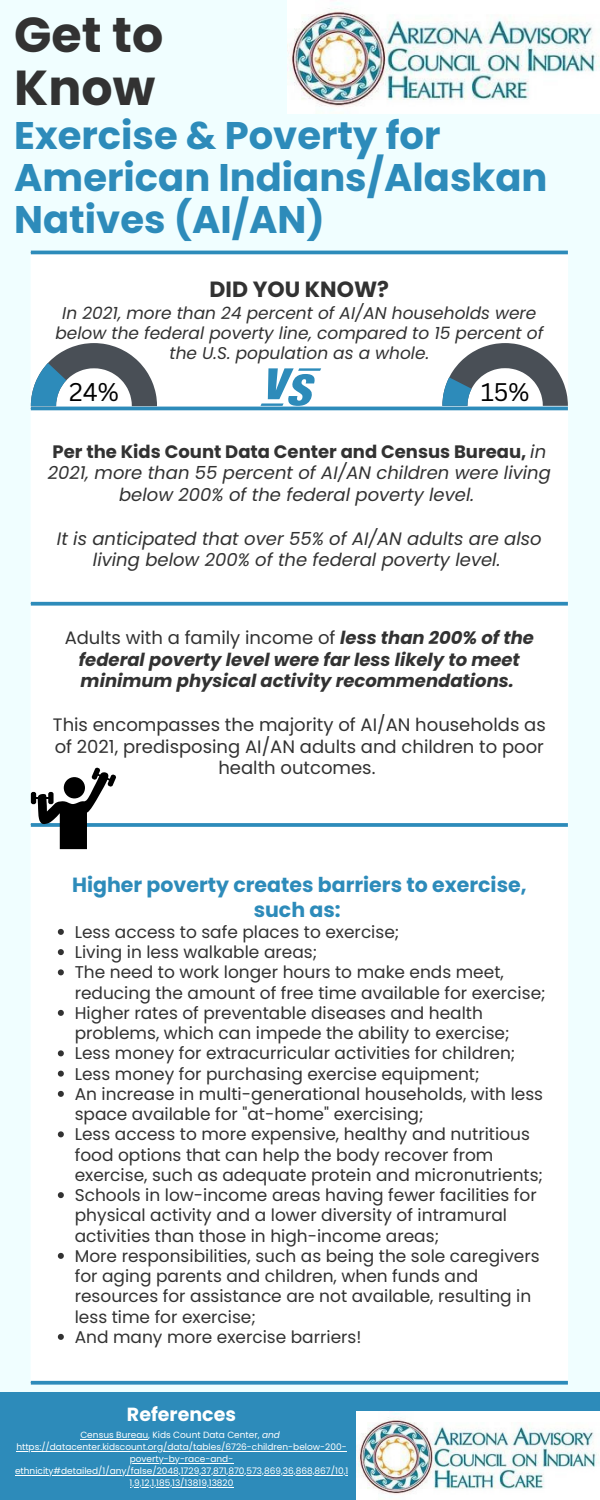
<style>
.page{position:relative;width:600px;height:1500px;background:#f0feff}
.page>*{position:absolute;margin:0;border:0;box-sizing:border-box;transform-origin:0 0}
.t1{font:700 49.1px/53.2px "Poppins";color:#323232}
.t2{font:700 38.5px/42px "Poppins";color:#2d8bba}
.t3{font:24.9px "Canva Sans";color:#000}
.t4{font:24.8px "Canva Sans";color:#000}
.t5{font:700 22px "Poppins";color:#323232}
.t6{font:700 20.5px/24.8px "Poppins";color:#2d8bba;text-align:center}
.t7{font:700 19px "Poppins";color:#fff}
.t8{font:italic 18px/21.8px "Poppins";color:#323232;text-align:center}
.t9{font:italic 700 18px/21.8px "Poppins";color:#323232;text-align:center}
.t10{font:18px/21.8px "Poppins";color:#323232;text-align:center}
.t11{font:17px/20.2px "Poppins";color:#323232}
.t12{font:italic 17px/20.2px "Poppins";color:#323232;text-align:center}
.t13{font:9px/12px "Poppins";color:#fff;text-align:center}
.s1{font-weight:700;font-style:normal}
.s2{font-weight:400;font-style:normal}
.s3{font-style:italic}
</style>
<div class="page">
<div style="left:0;top:1392px;width:600px;height:108px;background:#2d8bba"></div>
<img style="left:357px;top:1412px;width:243px;height:88px">
<div style="left:31px;top:254px;width:537px;height:1127px;background:#fff"></div>
<svg style="left:58px;top:929px;width:6px;height:6px"></svg>
<svg style="left:58px;top:949px;width:6px;height:6px"></svg>
<svg style="left:58px;top:969px;width:6px;height:6px"></svg>
<svg style="left:58px;top:1010px;width:6px;height:6px"></svg>
<svg style="left:58px;top:1050px;width:6px;height:6px"></svg>
<svg style="left:58px;top:1071px;width:6px;height:6px"></svg>
<svg style="left:58px;top:1091px;width:6px;height:6px"></svg>
<svg style="left:58px;top:1131px;width:6px;height:6px"></svg>
<svg style="left:58px;top:1192px;width:6px;height:6px"></svg>
<svg style="left:58px;top:1253px;width:6px;height:6px"></svg>
<svg style="left:58px;top:1334px;width:6px;height:6px"></svg>
<hr style="left:31px;top:251px;width:537px;height:3px;background:#2d8bba">
<hr style="left:31px;top:407px;width:537px;height:3px;background:#2d8bba">
<svg style="left:31px;top:602px;width:537px;height:4px;fill:#2d8bba"></svg>
<svg style="left:31px;top:823px;width:537px;height:4px"></svg>
<svg style="left:31px;top:1381px;width:537px;height:4px;fill:#2d8bba"></svg>
<svg style="left:31px;top:343px;width:126px;height:63px"></svg>
<svg style="left:442px;top:343px;width:126px;height:63px"></svg>
<svg style="left:261px;top:368px;width:60px;height:38px"></svg>
<img style="left:288px;top:0;width:312px;height:114px">
<div style="left:31px;top:792px;width:5px;height:12px;background:#000;border-radius:2px"></div>
<svg style="left:32px;top:767px;width:84px;height:82px"></svg>
<hr style="left:80px;top:1439px;width:68px;height:1px;background:#fff">
<hr style="left:16px;top:1451px;width:331px;height:1px;background:#fff">
<hr style="left:130px;top:1463px;width:103px;height:1px;background:#fff">
<hr style="left:15px;top:1475px;width:333px;height:1px;background:#fff">
<hr style="left:130px;top:1487px;width:103px;height:1px;background:#fff">
<h1 class="t1" style="left:14px;top:8px;width:151px">Get to<br>Know</h1>
<h2 class="t2" style="left:14px;top:115px;width:535px">Exercise &amp; Poverty for<br>American Indians/Alaskan<br>Natives (AI/AN)</h2>
<p class="t5" style="left:210px;top:274px;width:181px">DID YOU KNOW?</p>
<p class="t12" style="left:55px;top:303px;width:489px">In 2021, more than 24 percent of AI/AN households were below the federal poverty line, compared to 15 percent of the U.S. population as a whole.</p>
<h3 class="t3" style="left:69px;top:374px;width:51px">24%</h3>
<h3 class="t4" style="left:481px;top:374px;width:50px">15%</h3>
<p class="t8" style="left:48px;top:440px;width:505px"><span class="s1">Per the Kids Count Data Center and Census Bureau,</span> in<br>2021, more than 55 percent of AI/AN children were living below 200% of the federal poverty level.</p>
<p class="t8" style="left:57px;top:527px;width:486px">It is anticipated that over 55% of AI/AN adults are also living below 200% of the federal poverty level.</p>
<p class="t9" style="left:65px;top:627px;width:471px"><span class="s2">Adults with a family income of</span> less than 200% of the federal poverty level were far less likely to meet minimum physical activity recommendations.</p>
<p class="t10" style="left:53px;top:714px;width:494px">This encompasses the majority of AI/AN households as of 2021, predisposing AI/AN adults and children to poor health outcomes.</p>
<p class="t6" style="left:72px;top:873px;width:456px">Higher poverty creates barriers to exercise, such as:</p>
<p class="t11" style="left:75px;top:922px;width:472px">Less access to safe places to exercise;<br>Living in less walkable areas;<br>The need to work longer hours to make ends meet, reducing the amount of free time available for exercise; Higher rates of preventable diseases and health problems, which can impede the ability to exercise; Less money for extracurricular activities for children; Less money for purchasing exercise equipment;<br>An increase in multi-generational households, with less space available for "at-home" exercising;<br>Less access to more expensive, healthy and nutritious food options that can help the body recover from exercise, such as adequate protein and micronutrients; Schools in low-income areas having fewer facilities for physical activity and a lower diversity of intramural activities than those in high-income areas;<br>More responsibilities, such as being the sole caregivers for aging parents and children, when funds and resources for assistance are not available, resulting in less time for exercise;<br>And many more exercise barriers!</p>
<p class="t7" style="left:127px;top:1401px;width:111px">References</p>
<p class="t13" style="left:15px;top:1429px;width:335px">Census Bureau, Kids Count Data Center, <span class="s3">and </span>https://datacenter.kidscount.org/data/tables/6726-children-below-200- poverty-by-race-and&shy;ethnicity#detailed/1/any/false/2048,1729,37,871,870,573,869,36,868,867/10,1<br>1,9,12,1,185,13/13819,13820</p>
</div>
